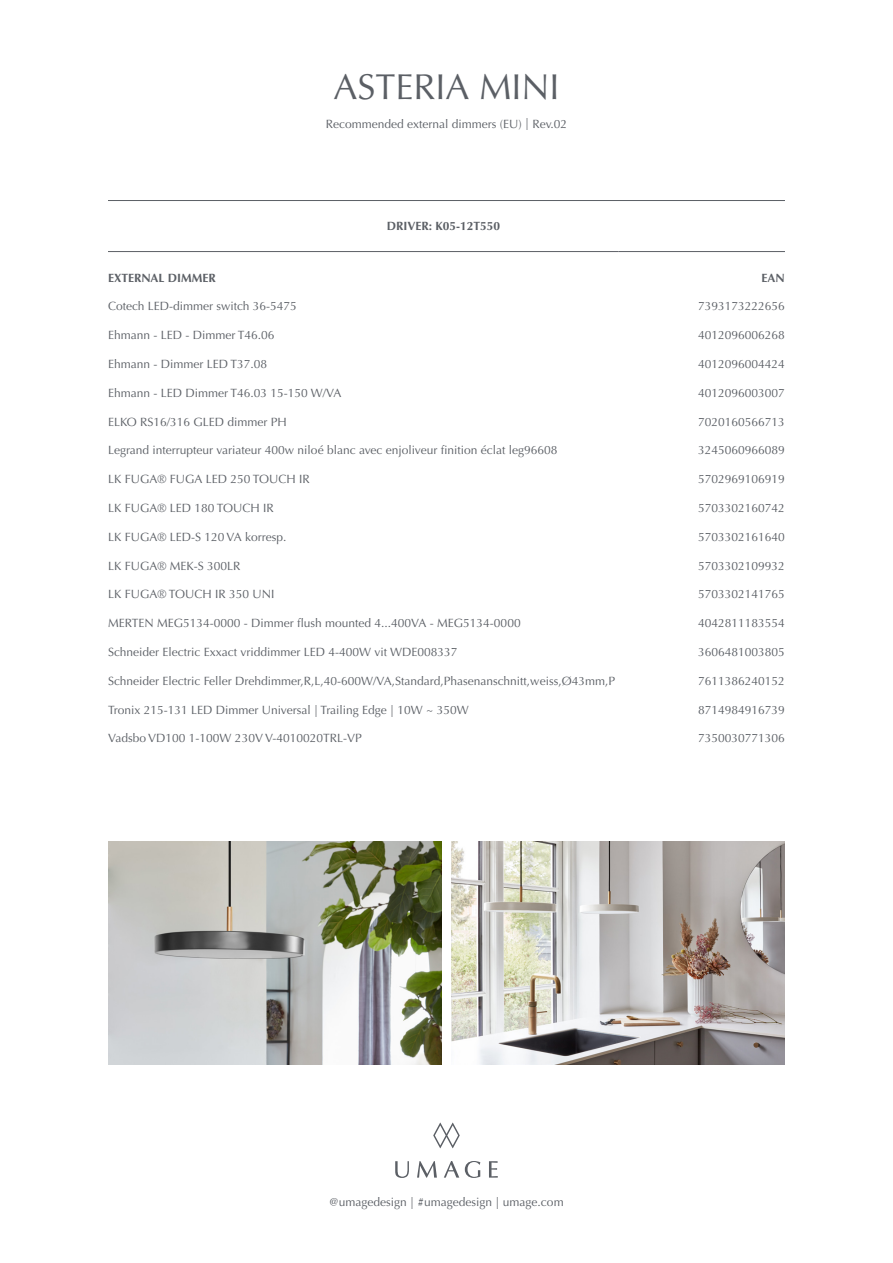
<style>
.page{position:relative;width:893px;height:1263px;background:#fff}
.page>*{position:absolute;margin:0;border:0;box-sizing:border-box;transform-origin:0 0}
.t1{font:36px "Optima LT Std";color:#5b5f65}
.Text_normal{font:12px "Optima LT Std";color:#5b5f65}
.Text_small{font:12px "Optima LT Std";color:#5b5f65}
.Text_normal-2{font:700 12px "Optima LT Std";color:#5b5f65}
</style>
<div class="page">
<svg style="left:489px;top:1161px;width:9px;height:16px"></svg>
<svg style="left:433px;top:1123px;width:27px;height:25px"></svg>
<svg style="left:395px;top:1161px;width:14px;height:17px"></svg>
<svg style="left:417px;top:1161px;width:20px;height:16px"></svg>
<svg style="left:444px;top:1161px;width:15px;height:16px"></svg>
<svg style="left:465px;top:1161px;width:15px;height:17px"></svg>
<hr style="left:108px;top:251px;width:510px;height:1px;background:#5b5f65">
<hr style="left:618px;top:251px;width:167px;height:1px;background:#5b5f65">
<hr style="left:108px;top:200px;width:677px;height:1px;background:#5b5f65">
<img style="left:108px;top:842px;width:333px;height:223px">
<img style="left:452px;top:842px;width:333px;height:223px">
<p class="t1" style="left:333px;top:66px;width:228px">ASTERIA MINI</p>
<p class="Text_normal" style="left:326px;top:117px;width:243px">Recommended external dimmers (EU) | Rev.02</p>
<p class="Text_normal-2" style="left:387px;top:219px;width:115px">DRIVER: K05-12T550</p>
<p class="Text_normal-2" style="left:108px;top:271px;width:109px">EXTERNAL DIMMER</p>
<p class="Text_normal" style="left:108px;top:299px;width:190px">Cotech LED-dimmer switch 36-5475</p>
<p class="Text_normal" style="left:108px;top:328px;width:168px">Ehmann - LED - Dimmer T46.06</p>
<p class="Text_normal" style="left:108px;top:357px;width:161px">Ehmann - Dimmer LED T37.08</p>
<p class="Text_normal" style="left:108px;top:386px;width:235px">Ehmann - LED Dimmer T46.03 15-150 W/VA</p>
<p class="Text_normal" style="left:108px;top:415px;width:180px">ELKO RS16/316 GLED dimmer PH</p>
<p class="Text_normal" style="left:108px;top:443px;width:451px">Legrand interrupteur variateur 400w niloé blanc avec enjoliveur finition éclat leg96608</p>
<p class="Text_normal" style="left:108px;top:472px;width:203px">LK FUGA® FUGA LED 250 TOUCH IR</p>
<p class="Text_normal" style="left:108px;top:501px;width:167px">LK FUGA® LED 180 TOUCH IR</p>
<p class="Text_normal" style="left:108px;top:530px;width:180px">LK FUGA® LED-S 120 VA korresp.</p>
<p class="Text_normal" style="left:108px;top:559px;width:134px">LK FUGA® MEK-S 300LR</p>
<p class="Text_normal" style="left:108px;top:587px;width:168px">LK FUGA® TOUCH IR 350 UNI</p>
<p class="Text_normal" style="left:108px;top:616px;width:414px">MERTEN MEG5134-0000 - Dimmer flush mounted 4...400VA - MEG5134-0000</p>
<p class="Text_normal" style="left:108px;top:645px;width:351px">Schneider Electric Exxact vriddimmer LED 4-400W vit WDE008337</p>
<p class="Text_normal" style="left:108px;top:674px;width:508px">Schneider Electric Feller Drehdimmer,R,L,40-600W/VA,Standard,Phasenanschnitt,weiss,Ø43mm,P</p>
<p class="Text_normal" style="left:108px;top:703px;width:362px">Tronix 215-131 LED Dimmer Universal | Trailing Edge | 10W ~ 350W</p>
<p class="Text_normal" style="left:108px;top:731px;width:255px">Vadsbo VD100 1-100W 230V V-4010020TRL-VP</p>
<p class="Text_normal-2" style="left:762px;top:271px;width:25px">EAN</p>
<p class="Text_normal" style="left:698px;top:299px;width:88px">7393173222656</p>
<p class="Text_normal" style="left:698px;top:328px;width:88px">4012096006268</p>
<p class="Text_normal" style="left:698px;top:357px;width:88px">4012096004424</p>
<p class="Text_normal" style="left:698px;top:386px;width:88px">4012096003007</p>
<p class="Text_normal" style="left:698px;top:415px;width:88px">7020160566713</p>
<p class="Text_normal" style="left:698px;top:443px;width:88px">3245060966089</p>
<p class="Text_normal" style="left:698px;top:472px;width:88px">5702969106919</p>
<p class="Text_normal" style="left:698px;top:501px;width:88px">5703302160742</p>
<p class="Text_normal" style="left:698px;top:530px;width:88px">5703302161640</p>
<p class="Text_normal" style="left:698px;top:559px;width:88px">5703302109932</p>
<p class="Text_normal" style="left:698px;top:587px;width:88px">5703302141765</p>
<p class="Text_normal" style="left:698px;top:616px;width:88px">4042811183554</p>
<p class="Text_normal" style="left:698px;top:645px;width:88px">3606481003805</p>
<p class="Text_normal" style="left:698px;top:674px;width:88px">7611386240152</p>
<p class="Text_normal" style="left:698px;top:703px;width:88px">8714984916739</p>
<p class="Text_normal" style="left:698px;top:731px;width:88px">7350030771306</p>
<p class="Text_small" style="left:329px;top:1195px;width:236px">@umagedesign | #umagedesign | umage.com</p>
</div>
